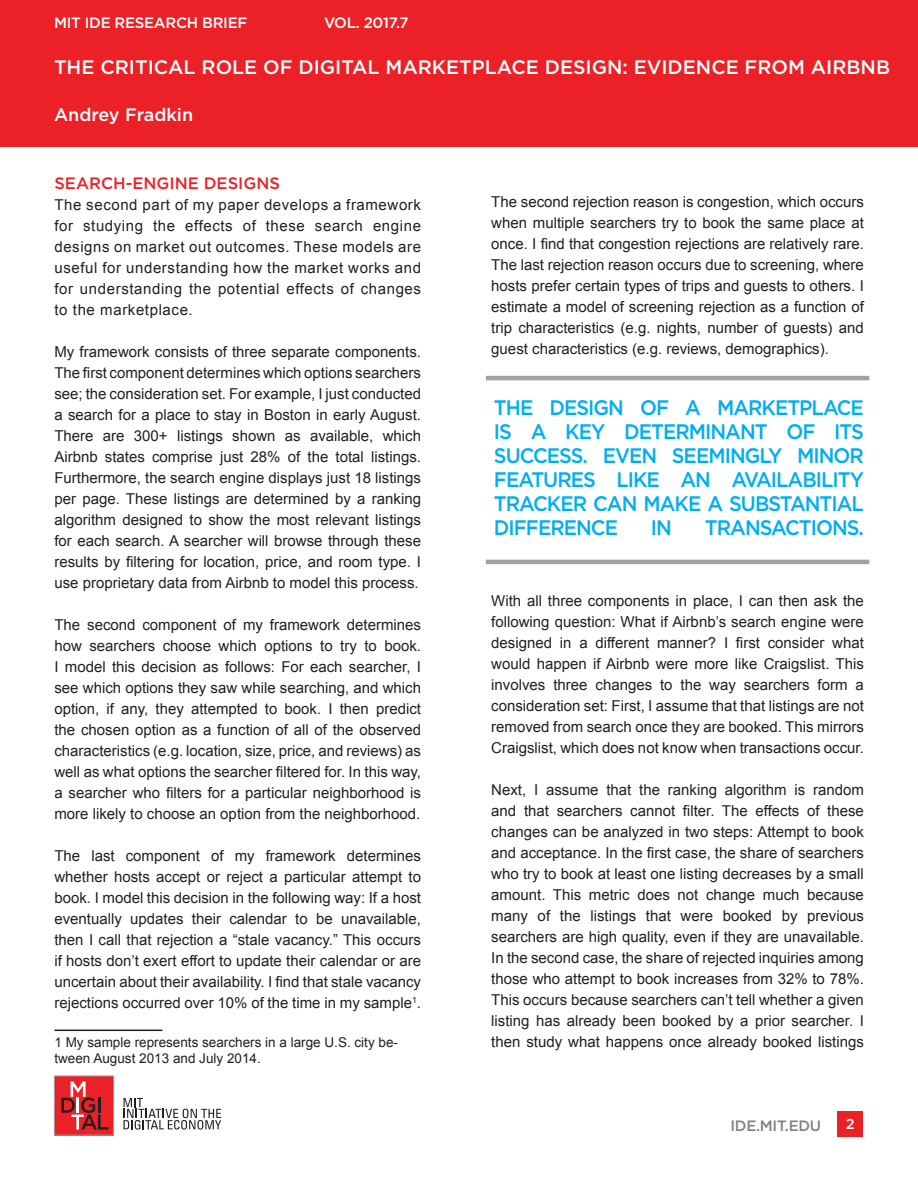
<style>
.page{position:relative;width:918px;height:1188px;background:#fff}
.page>*{position:absolute;margin:0;border:0;box-sizing:border-box;transform-origin:0 0}
.t1{font:500 21px/24px "Gotham";letter-spacing:-.05em;color:#00aeef;text-align:justify;scale:.95 1}
.t2{font:500 19.5px "Gotham";color:#fff}
.t3{font:500 18px "Gotham";color:#fff}
.t4{font:500 16.5px "Gotham";color:#ec2127}
.t5{font:15px/21px "Arial";color:#231f20;text-align:justify}
.t6{font:500 15px "Gotham";letter-spacing:-.02em;color:#fff}
.t7{font:500 15px "Gotham";letter-spacing:-.02em;color:#808285}
.t8{font:500 14.4px "Gotham";color:#fff}
.t9{font:13.5px/16.2px "Arial";color:#231f20}
</style>
<div class="page">
<div style="left:0;top:0;width:918px;height:146px;background:#ec2127"></div>
<div style="left:54px;top:1076px;width:60px;height:59px;background:#ec2127"></div>
<div style="left:54px;top:1076px;width:60px;height:60px;border:1px solid #a1a1a5"></div>
<svg style="left:61px;top:1081px;width:47px;height:49px"></svg>
<svg style="left:123px;top:1098px;width:98px;height:32px"></svg>
<div style="left:837px;top:1111px;width:26px;height:26px;background:#ec2127"></div>
<hr style="left:54px;top:1030px;width:108px;height:1px;background:#231f20">
<hr style="left:486px;top:376px;width:383px;height:4px;background:#a1a1a5">
<hr style="left:486px;top:560px;width:383px;height:4px;background:#a1a1a5">
<p class="t6" style="left:54px;top:14px;width:195px">MIT IDE RESEARCH BRIEF</p>
<p class="t6" style="left:324px;top:14px;width:86px">VOL. 2017.7</p>
<p class="t2" style="left:54px;top:56px;width:838px">THE CRITICAL ROLE OF DIGITAL MARKETPLACE DESIGN: EVIDENCE FROM AIRBNB</p>
<p class="t3" style="left:54px;top:105px;width:141px">Andrey Fradkin</p>
<p class="t4" style="left:54px;top:174px;width:227px">SEARCH-ENGINE DESIGNS</p>
<p class="t5" style="left:54px;top:195px;width:368px">The second part of my paper develops a framework for studying the effects of these search engine designs on market out outcomes. These models are useful for understanding how the market works and for understanding the potential effects of changes to the marketplace.</p>
<p class="t5" style="left:54px;top:342px;width:368px">My framework consists of three separate components.<br>The first component determines which options searchers see; the consideration set. For example, I just conducted a search for a place to stay in Boston in early August.<br>There are 300+ listings shown as available, which Airbnb states comprise just 28% of the total listings.<br>Furthermore, the search engine displays just 18 listings per page. These listings are determined by a ranking algorithm designed to show the most relevant listings for each search. A searcher will browse through these results by filtering for location, price, and room type. I use proprietary data from Airbnb to model this process.</p>
<p class="t5" style="left:54px;top:615px;width:368px">The second component of my framework determines how searchers choose which options to try to book.<br>I model this decision as follows: For each searcher, I see which options they saw while searching, and which option, if any, they attempted to book. I then predict the chosen option as a function of all of the observed characteristics (e.g. location, size, price, and reviews) as well as what options the searcher filtered for. In this way, a searcher who filters for a particular neighborhood is more likely to choose an option from the neighborhood.</p>
<p class="t5" style="left:54px;top:846px;width:368px">The last component of my framework determines whether hosts accept or reject a particular attempt to book. I model this decision in the following way: If a host eventually updates their calendar to be unavailable, then I call that rejection a “stale vacancy.” This occurs if hosts don’t exert effort to update their calendar or are uncertain about their availability. I find that stale vacancy rejections occurred over 10% of the time in my sample<sup>1</sup>.</p>
<p class="t9" style="left:54px;top:1034px;width:345px">1 My sample represents searchers in a large U.S. city be&shy;tween August 2013 and July 2014.</p>
<p class="t5" style="left:491px;top:192px;width:374px">The second rejection reason is congestion, which occurs when multiple searchers try to book the same place at once. I find that congestion rejections are relatively rare.<br>The last rejection reason occurs due to screening, where hosts prefer certain types of trips and guests to others. I estimate a model of screening rejection as a function of trip characteristics (e.g. nights, number of guests) and guest characteristics (e.g. reviews, demographics).</p>
<p class="t1" style="left:494px;top:395px;width:391px">THE DESIGN OF A MARKETPLACE IS A KEY DETERMINANT OF ITS SUCCESS. EVEN SEEMINGLY MINOR FEATURES LIKE AN AVAILABILITY TRACKER CAN MAKE A SUBSTANTIAL DIFFERENCE</p>
<p class="t1" style="left:651px;top:515px;width:24px">IN</p>
<p class="t1" style="left:705px;top:515px;width:169px">TRANSACTIONS.</p>
<p class="t5" style="left:491px;top:591px;width:374px">With all three components in place, I can then ask the following question: What if Airbnb’s search engine were designed in a different manner? I first consider what would happen if Airbnb were more like Craigslist. This involves three changes to the way searchers form a consideration set: First, I assume that that listings are not removed from search once they are booked. This mirrors Craigslist, which does not know when transactions occur.</p>
<p class="t5" style="left:491px;top:780px;width:374px">Next, I assume that the ranking algorithm is random and that searchers cannot filter. The effects of these changes can be analyzed in two steps: Attempt to book and acceptance. In the first case, the share of searchers who try to book at least one listing decreases by a small amount. This metric does not change much because many of the listings that were booked by previous searchers are high quality, even if they are unavailable.<br>In the second case, the share of rejected inquiries among those who attempt to book increases from 32% to 78%.<br>This occurs because searchers can’t tell whether a given listing has already been booked by a prior searcher. I then study what happens once already booked listings</p>
<p class="t7" style="left:730px;top:1117px;width:92px">IDE.MIT.EDU</p>
<p class="t8" style="left:846px;top:1115px;width:10px">2</p>
</div>
